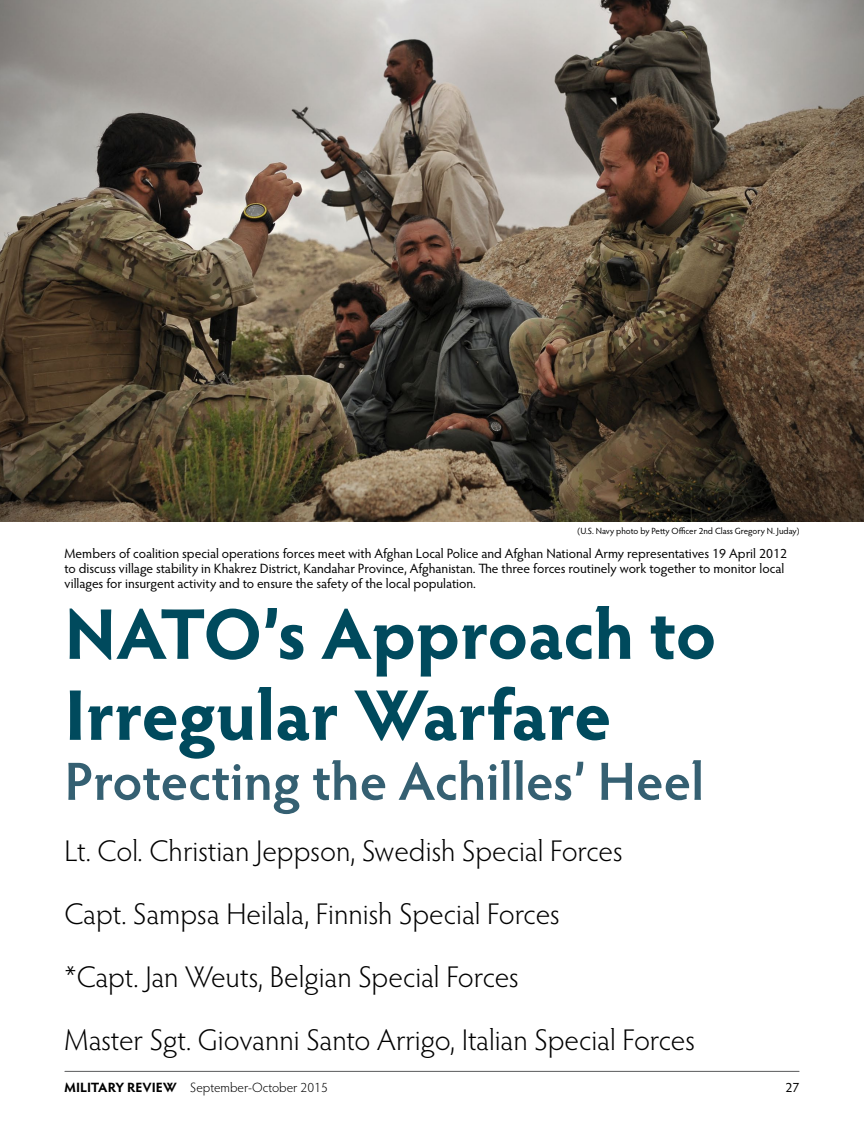
<style>
.page{position:relative;width:864px;height:1134px;background:#fff}
.page>*{position:absolute;margin:0;border:0;box-sizing:border-box;transform-origin:0 0}
.t1{font:700 72px/81px "Hypatia Sans Pro";letter-spacing:-.005em;color:#004a5d}
.t2{font:600 54px "Hypatia Sans Pro";color:#356072}
.t3{font:300 30px/63px "Hypatia Sans Pro";letter-spacing:-.005em;color:#000}
.t4{font:13.5px/15px "Hypatia Sans Pro";letter-spacing:-.005em;color:#000}
.t5{font:300 13.5px "Hypatia Sans Pro";color:#000}
.t6{font:9px "Hypatia Sans Pro";letter-spacing:-.005em;color:#000}
.s1{font-weight:700}
</style>
<div class="page">
<hr style="left:65px;top:1071px;width:734px;height:1px;background:#58595b">
<img style="left:0;top:0;width:864px;height:522px">
<p class="t6" style="left:578px;top:525px;width:223px">(U.S. Navy photo by Petty Officer 2nd Class Gregory N. Juday)</p>
<p class="t4" style="left:64px;top:545px;width:724px">Members of coalition special operations forces meet with Afghan Local Police and Afghan National Army representatives 19 April 2012 to discuss village stability in Khakrez District, Kandahar Province, Afghanistan. The three forces routinely work together to monitor local villages for insurgent activity and to ensure the safety of the local population.</p>
<h1 class="t1" style="left:64px;top:590px;width:653px">NATO’s Approach to<br>Irregular Warfare</h1>
<h2 class="t2" style="left:64px;top:744px;width:641px">Protecting the Achilles’ Heel</h2>
<h3 class="t3" style="left:64px;top:819px;width:632px">Lt. Col. Christian Jeppson, Swedish Special Forces<br>Capt. Sampsa Heilala, Finnish Special Forces<br>*Capt. Jan Weuts, Belgian Special Forces<br>Master Sgt. Giovanni Santo Arrigo, Italian Special Forces</h3>
<p class="t5" style="left:64px;top:1079px;width:265px"><span class="s1">MILITARY REVIEW</span> September-October 2015</p>
<p class="t4" style="left:786px;top:1079px;width:15px">27</p>
</div>
